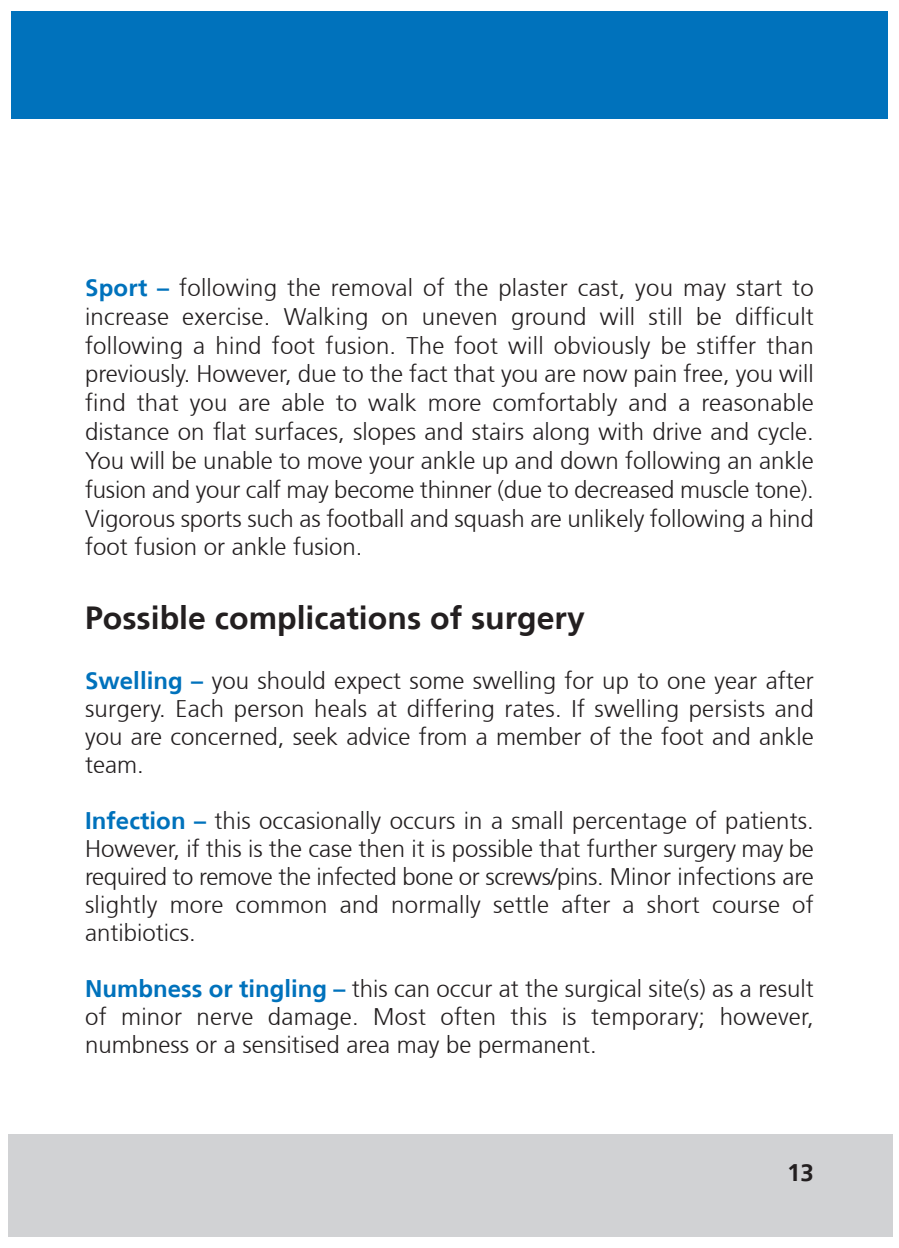
<style>
.page{position:relative;width:899px;height:1248px;background:#fff}
.page>*{position:absolute;margin:0;border:0;box-sizing:border-box;transform-origin:0 0}
.t1{font:700 32px "Frutiger 65";color:#231f20}
.t2{font:300 24px/28.8px "Frutiger 45";color:#231f20;text-align:justify}
.t3{font:700 24px "Frutiger 65";color:#231f20}
.s1{font-family:"Frutiger 65";font-weight:700;color:#0072bc}
</style>
<div class="page">
<div style="left:11px;top:11px;width:876px;height:108px;background:#0072bc"></div>
<div style="left:8px;top:1134px;width:884px;height:102px;background:#d1d2d4"></div>
<p class="t2" style="left:85px;top:273px;width:730px"><span class="s1">Sport –</span> following the removal of the plaster cast, you may start to increase exercise. Walking on uneven ground will still be difficult following a hind foot fusion. The foot will obviously be stiffer than previously. However, due to the fact that you are now pain free, you will find that you are able to walk more comfortably and a reasonable distance on flat surfaces, slopes and stairs along with drive and cycle.<br>You will be unable to move your ankle up and down following an ankle fusion and your calf may become thinner (due to decreased muscle tone).<br>Vigorous sports such as football and squash are unlikely following a hind foot fusion or ankle fusion.</p>
<h1 class="t1" style="left:85px;top:598px;width:501px">Possible complications of surgery</h1>
<p class="t2" style="left:85px;top:667px;width:730px;line-height:28px"><span class="s1">Swelling –</span> you should expect some swelling for up to one year after surgery. Each person heals at differing rates. If swelling persists and you are concerned, seek advice from a member of the foot and ankle team.</p>
<p class="t2" style="left:85px;top:807px;width:730px;line-height:28px"><span class="s1">Infection –</span> this occasionally occurs in a small percentage of patients.<br>However, if this is the case then it is possible that further surgery may be required to remove the infected bone or screws/pins. Minor infections are slightly more common and normally settle after a short course of antibiotics.</p>
<p class="t2" style="left:85px;top:975px;width:730px;line-height:28px"><span class="s1">Numbness or tingling –</span> this can occur at the surgical site(s) as a result of minor nerve damage. Most often this is temporary; however, numbness or a sensitised area may be permanent.</p>
<p class="t3" style="left:787px;top:1158px;width:28px">13</p>
</div>
